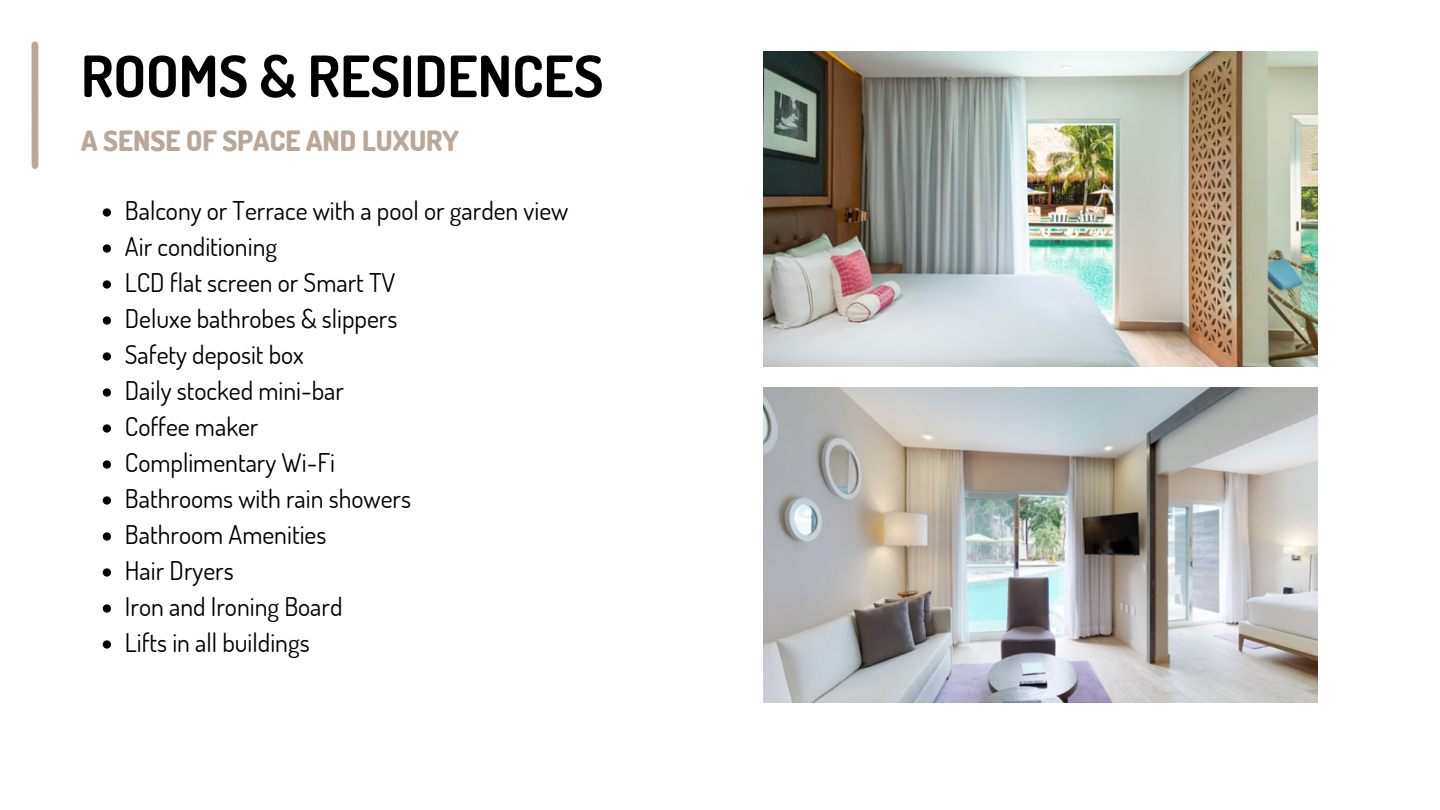
<style>
.page{position:relative;width:1440px;height:810px;background:#fff}
.page>*{position:absolute;margin:0;border:0;box-sizing:border-box;transform-origin:0 0}
.t1{font:700 57px "Dosis";color:#000}
.t2{font:800 28px "Dosis";color:#bba797}
.t3{font:25.8px "Dosis";color:#000}
</style>
<div class="page">
<div style="left:32px;top:45px;width:6px;height:121px;background:#bba797"></div>
<img style="left:764px;top:388px;width:554px;height:315px">
<img style="left:764px;top:52px;width:554px;height:314px">
<svg style="left:103px;top:208px;width:8px;height:9px"></svg>
<svg style="left:103px;top:244px;width:8px;height:9px"></svg>
<svg style="left:103px;top:280px;width:8px;height:9px"></svg>
<svg style="left:103px;top:316px;width:8px;height:9px"></svg>
<svg style="left:103px;top:352px;width:8px;height:9px"></svg>
<svg style="left:103px;top:388px;width:8px;height:9px"></svg>
<svg style="left:103px;top:424px;width:8px;height:9px"></svg>
<svg style="left:103px;top:460px;width:8px;height:9px"></svg>
<svg style="left:103px;top:496px;width:8px;height:9px"></svg>
<svg style="left:103px;top:532px;width:8px;height:9px"></svg>
<svg style="left:103px;top:568px;width:8px;height:9px"></svg>
<svg style="left:103px;top:604px;width:8px;height:9px"></svg>
<svg style="left:103px;top:640px;width:8px;height:9px"></svg>
<p class="t1" style="left:81px;top:39px;width:524px">ROOMS &amp; RESIDENCES</p>
<p class="t2" style="left:81px;top:123px;width:380px">A SENSE OF SPACE AND LUXURY</p>
<p class="t3" style="left:125px;top:194px;width:445px">Balcony or Terrace with a pool or garden view</p>
<p class="t3" style="left:125px;top:230px;width:154px">Air conditioning</p>
<p class="t3" style="left:125px;top:266px;width:272px">LCD flat screen or Smart TV</p>
<p class="t3" style="left:125px;top:302px;width:274px">Deluxe bathrobes &amp; slippers</p>
<p class="t3" style="left:125px;top:338px;width:181px">Safety deposit box</p>
<p class="t3" style="left:125px;top:374px;width:221px">Daily stocked mini-bar</p>
<p class="t3" style="left:125px;top:410px;width:135px">Coffee maker</p>
<p class="t3" style="left:125px;top:446px;width:212px">Complimentary Wi-Fi</p>
<p class="t3" style="left:125px;top:482px;width:288px">Bathrooms with rain showers</p>
<p class="t3" style="left:125px;top:518px;width:203px">Bathroom Amenities</p>
<p class="t3" style="left:125px;top:554px;width:110px">Hair Dryers</p>
<p class="t3" style="left:125px;top:590px;width:219px">Iron and Ironing Board</p>
<p class="t3" style="left:125px;top:626px;width:186px">Lifts in all buildings</p>
</div>
